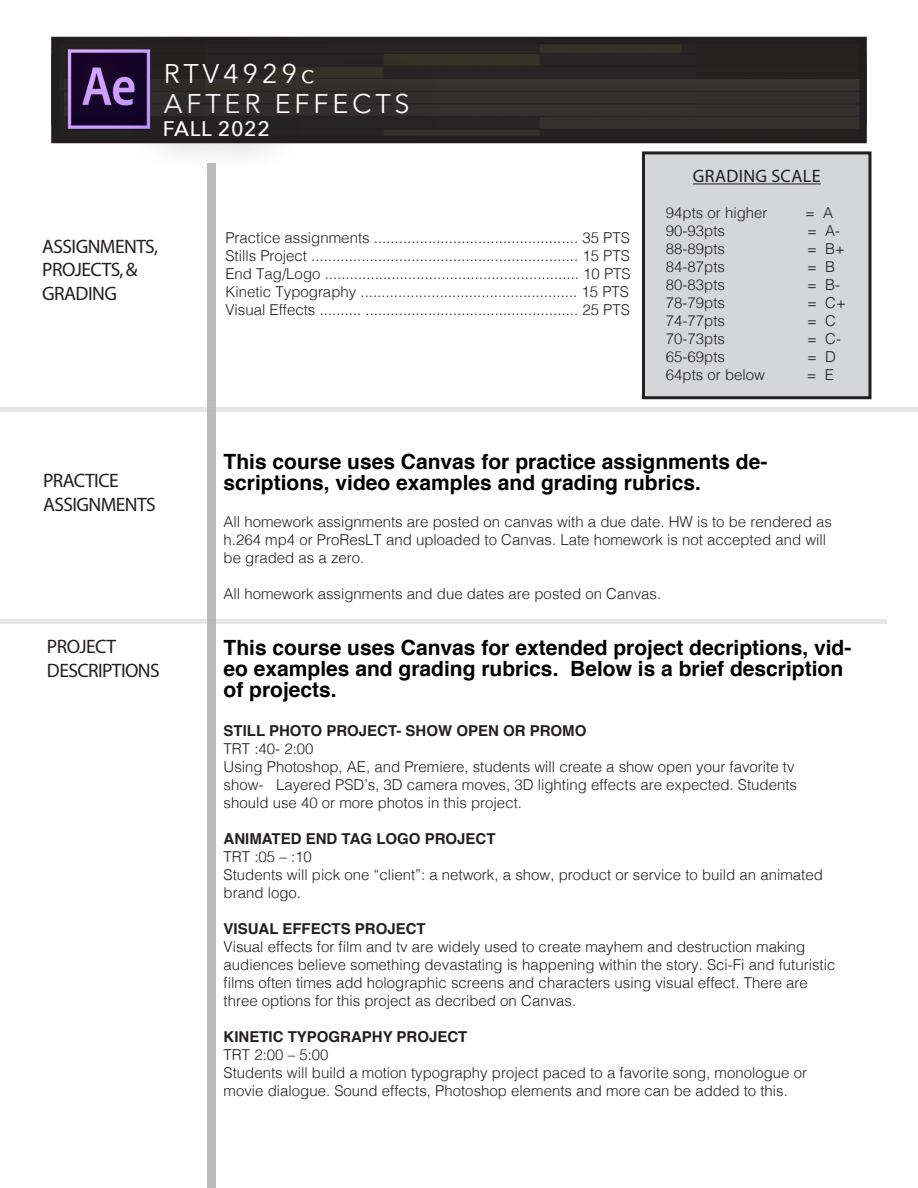
<style>
.page{position:relative;width:918px;height:1188px;background:#fff}
.page>*{position:absolute;margin:0;border:0;box-sizing:border-box;transform-origin:0 0}
.t1{font:27px "Avenir Next";letter-spacing:.14em;color:#fff}
.t2{font:700 21px/21px "Helvetica";color:#000}
.t3{font:500 21px "Avenir Next";letter-spacing:.03em;color:#fff}
.t4{font:19.5px "Myriad Pro";letter-spacing:-.03em;color:#231f20}
.t5{font:18px "Myriad Pro";letter-spacing:.02em;color:#231f20}
.t6{font:300 15px/18px "Helvetica";color:#231f20}
.t7{font:700 15px "Helvetica";color:#231f20}
</style>
<div class="page">
<div style="left:51px;top:37px;width:816px;height:106px;border:8px solid #231f20"></div>
<div style="left:52px;top:40px;width:814px;height:100px;background:linear-gradient(to bottom,#2a2724,#312c2c);border-radius:18px"></div>
<div style="left:51px;top:40px;width:816px;height:100px;border:2px solid #231f20;border-radius:18px"></div>
<img style="left:66px;top:48px;width:65px;height:87px">
<div style="left:131px;top:29px;width:311px;height:120px;background:#231f20;opacity:.59"></div>
<div style="left:129px;top:85px;width:174px;height:87px;background:#231f20;opacity:.59"></div>
<div style="left:207px;top:163px;width:9px;height:1025px;background:#bdbcbc"></div>
<div style="left:0;top:619px;width:887px;height:5px;background:#e6e7e8"></div>
<div style="left:644px;top:153px;width:226px;height:245px;background:#d5d6d8"></div>
<hr style="left:693px;top:183px;width:128px;height:1px;background:#231f20">
<div style="left:642px;top:151px;width:230px;height:248px;border:3px solid #231f20"></div>
<div style="left:0;top:407px;width:918px;height:5px;background:#e6e7e8"></div>
<p class="t1" style="left:164px;top:51px;width:152px">RTV4929c</p>
<p class="t1" style="left:164px;top:81px;width:247px">AFTER EFFECTS</p>
<p class="t3" style="left:163px;top:111px;width:108px">FALL 2022</p>
<p class="t4" style="left:42px;top:234px;width:117px">ASSIGNMENTS,</p>
<p class="t4" style="left:42px;top:258px;width:97px">PROJECTS, &amp;</p>
<p class="t4" style="left:42px;top:281px;width:76px">GRADING</p>
<p class="t6" style="left:225px;top:228px;width:406px">Practice assignments ................................................. 35 PTS</p>
<p class="t6" style="left:225px;top:246px;width:406px">Stills Project ................................................................ 15 PTS</p>
<p class="t6" style="left:225px;top:264px;width:407px">End Tag/Logo ............................................................. 10 PTS</p>
<p class="t6" style="left:225px;top:282px;width:405px">Kinetic Typography .................................................... 15 PTS</p>
<p class="t6" style="left:225px;top:300px;width:406px">Visual Effects .......... ................................................... 25 PTS</p>
<p class="t5" style="left:693px;top:165px;width:129px">GRADING SCALE</p>
<p class="t6" style="left:666px;top:203px;width:103px">94pts or higher</p>
<p class="t6" style="left:805px;top:203px;width:30px">= A</p>
<p class="t6" style="left:666px;top:221px;width:61px">90-93pts</p>
<p class="t6" style="left:807px;top:221px;width:35px">= A-</p>
<p class="t6" style="left:666px;top:239px;width:61px">88-89pts</p>
<p class="t6" style="left:807px;top:239px;width:40px">= B+</p>
<p class="t6" style="left:666px;top:257px;width:61px">84-87pts</p>
<p class="t6" style="left:807px;top:257px;width:30px">= B</p>
<p class="t6" style="left:666px;top:275px;width:61px">80-83pts</p>
<p class="t6" style="left:807px;top:275px;width:35px">= B-</p>
<p class="t6" style="left:666px;top:293px;width:61px">78-79pts</p>
<p class="t6" style="left:807px;top:293px;width:40px">= C+</p>
<p class="t6" style="left:666px;top:311px;width:61px">74-77pts</p>
<p class="t6" style="left:807px;top:311px;width:31px">= C</p>
<p class="t6" style="left:666px;top:329px;width:61px">70-73pts</p>
<p class="t6" style="left:807px;top:329px;width:36px">= C-</p>
<p class="t6" style="left:666px;top:347px;width:61px">65-69pts</p>
<p class="t6" style="left:807px;top:347px;width:31px">= D</p>
<p class="t6" style="left:666px;top:365px;width:101px">64pts or below</p>
<p class="t6" style="left:807px;top:365px;width:29px">= E</p>
<p class="t4" style="left:43px;top:469px;width:77px">PRACTICE</p>
<p class="t4" style="left:43px;top:492px;width:114px">ASSIGNMENTS</p>
<p class="t4" style="left:47px;top:635px;width:71px">PROJECT</p>
<p class="t4" style="left:47px;top:658px;width:114px">DESCRIPTIONS</p>
<p class="t2" style="left:224px;top:451px;width:545px">This course uses Canvas for practice assignments de&shy;scriptions, video examples and grading rubrics.</p>
<p class="t6" style="left:224px;top:512px;width:610px">All homework assignments are posted on canvas with a due date. HW is to be rendered as h.264 mp4 or ProResLT and uploaded to Canvas. Late homework is not accepted and will be graded as a zero.</p>
<p class="t6" style="left:224px;top:584px;width:439px">All homework assignments and due dates are posted on Canvas.</p>
<p class="t2" style="left:224px;top:637px;width:629px">This course uses Canvas for extended project decriptions, vid&shy;eo examples and grading rubrics. Below is a brief description of projects.</p>
<p class="t7" style="left:224px;top:719px;width:364px">STILL PHOTO PROJECT- SHOW OPEN OR PROMO</p>
<p class="t6" style="left:224px;top:739px;width:92px">TRT :40- 2:00</p>
<p class="t6" style="left:224px;top:757px;width:575px">Using Photoshop, AE, and Premiere, students will create a show open your favorite tv show- Layered PSD’s, 3D camera moves, 3D lighting effects are expected. Students should use 40 or more photos in this project.</p>
<p class="t7" style="left:224px;top:827px;width:273px">ANIMATED END TAG LOGO PROJECT</p>
<p class="t6" style="left:224px;top:847px;width:90px">TRT :05 – :10</p>
<p class="t6" style="left:224px;top:865px;width:601px">Students will pick one “client”: a network, a show, product or service to build an animated brand logo.</p>
<p class="t7" style="left:224px;top:917px;width:204px">VISUAL EFFECTS PROJECT</p>
<p class="t6" style="left:224px;top:937px;width:613px">Visual effects for film and tv are widely used to create mayhem and destruction making audiences believe something devastating is happening within the story. Sci-Fi and futuristic films often times add holographic screens and characters using visual effect. There are three options for this project as decribed on Canvas.</p>
<p class="t7" style="left:224px;top:1025px;width:245px">KINETIC TYPOGRAPHY PROJECT</p>
<p class="t6" style="left:224px;top:1045px;width:107px">TRT 2:00 – 5:00</p>
<p class="t6" style="left:224px;top:1063px;width:585px">Students will build a motion typography project paced to a favorite song, monologue or movie dialogue. Sound effects, Photoshop elements and more can be added to this.</p>
</div>
